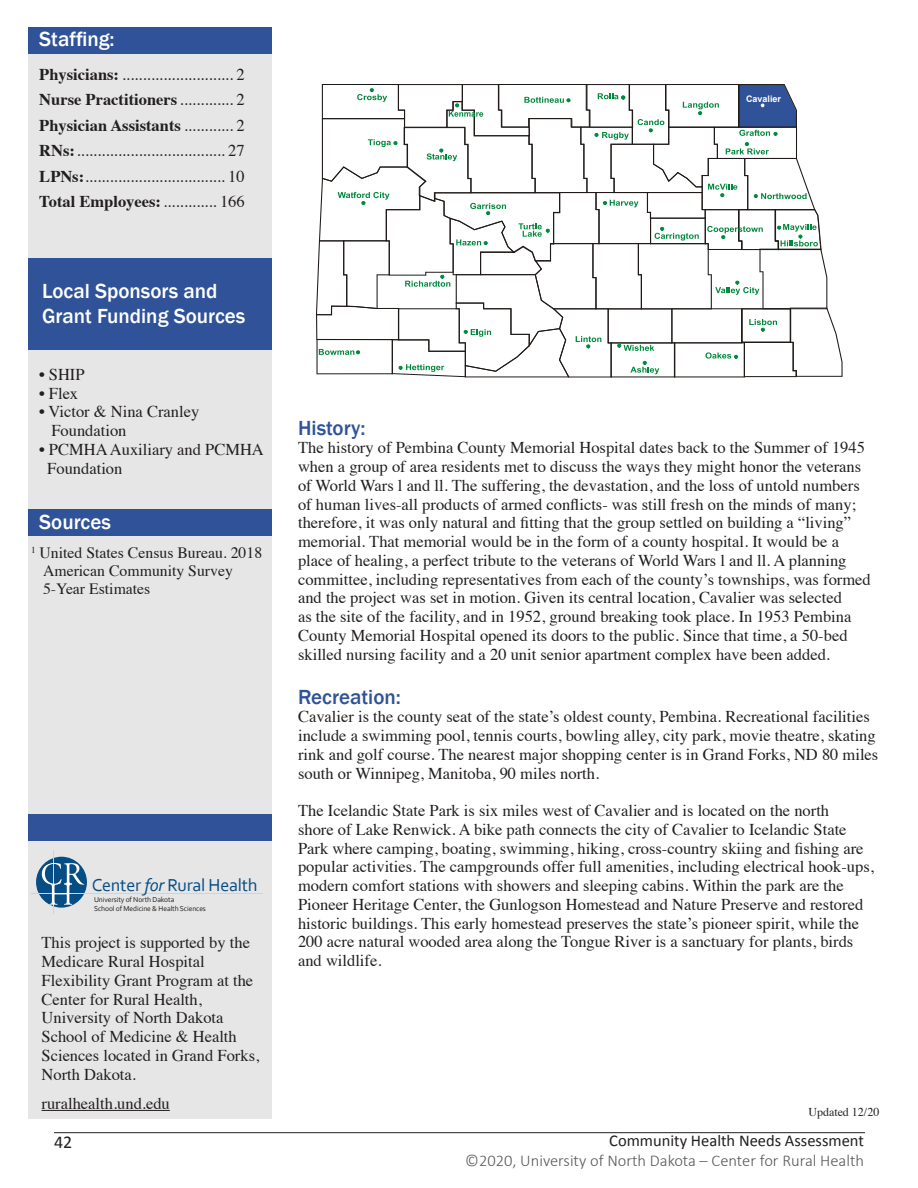
<style>
.page{position:relative;width:918px;height:1188px;background:#fff}
.page>*{position:absolute;margin:0;border:0;box-sizing:border-box;transform-origin:0 0}
.t1{font:500 21px/25.2px "Franklin Gothic";color:#fff}
.t2{font:500 21px "Franklin Gothic";color:#2f5298}
.t3{font:18.15px "Corbel";letter-spacing:-.015em;color:#064d85}
.t4{font:18px "Calibri";color:#231f20}
.t5{font:16.5px/18.8px "Times";color:#231f20}
.t6{font:700 16.5px "Times";color:#231f20}
.t7{font:300 16.5px "Calibri";color:#57585a}
.t8{font:16.5px "Calibri";color:#231f20}
.t9{font:15.75px/18px "Times";color:#231f20}
.t10{font:12px "Times";color:#231f20}
.t11{font:700 9px "Arial";color:#fff}
.t12{font:7.5px/9px "Corbel";letter-spacing:-.015em;color:#231f20}
.s1{font-weight:700}
.s2{font-weight:400}
.s3{font-style:italic}
</style>
<div class="page">
<hr style="left:54px;top:1132px;width:811px;height:1px;background:#231f20">
<div style="left:28px;top:27px;width:243px;height:1092px;background:#e6e6e6"></div>
<div style="left:28px;top:27px;width:243px;height:27px;background:#2f5298"></div>
<div style="left:28px;top:258px;width:243px;height:91px;background:#2f5298"></div>
<div style="left:36px;top:857px;width:51px;height:51px;background:#064d85;border-radius:50%"></div>
<hr style="left:53px;top:850px;width:1px;height:64px;background:#d1d2d4">
<hr style="left:31px;top:893px;width:232px;height:1px;background:#d1d2d4">
<svg style="left:42px;top:863px;width:42px;height:42px"></svg>
<div style="left:28px;top:814px;width:243px;height:28px;background:#2f5298"></div>
<hr style="left:42px;top:1110px;width:128px;height:1px;background:#231f20">
<svg style="left:316px;top:84px;width:527px;height:293px"></svg>
<div style="left:28px;top:509px;width:243px;height:27px;background:#2f5298"></div>
<p class="t1" style="left:39px;top:27px;width:77px">Staffing:</p>
<p class="t5" style="left:39px;top:64px;width:207px"><span class="s1">Physicians:</span> ........................... 2</p>
<p class="t6" style="left:39px;top:84px;width:207px">Nurse Practitioners<span class="s2">............. 2</span></p>
<p class="t6" style="left:39px;top:110px;width:207px">Physician Assistants <span class="s2">............ 2</span></p>
<p class="t5" style="left:39px;top:140px;width:207px"><span class="s1">RNs:</span>.................................... 27</p>
<p class="t5" style="left:39px;top:166px;width:207px"><span class="s1">LPNs:</span>.................................. 10</p>
<p class="t5" style="left:39px;top:191px;width:207px"><span class="s1">Total Employees:</span>............. 166</p>
<p class="t1" style="left:42px;top:279px;width:205px">Local Sponsors and<br>Grant Funding Sources</p>
<p class="t5" style="left:39px;top:364px;width:47px">• SHIP</p>
<p class="t5" style="left:39px;top:382px;width:41px">• Flex</p>
<p class="t5" style="left:39px;top:401px;width:162px">• Victor &amp; Nina Cranley</p>
<p class="t5" style="left:51px;top:420px;width:77px">Foundation</p>
<p class="t5" style="left:39px;top:439px;width:226px">• PCMHA Auxiliary and PCMHA</p>
<p class="t5" style="left:47px;top:457px;width:77px">Foundation</p>
<p class="t1" style="left:39px;top:509px;width:73px">Sources</p>
<p class="t9" style="left:43px;top:542px;width:221px;text-indent:-12px"><sup>1</sup> United States Census Bureau. 2018<br>American Community Survey<br>5-Year Estimates</p>
<p class="t3" style="left:92px;top:873px;width:167px">Center <span class="s3">for</span> Rural Health</p>
<p class="t12" style="left:94px;top:895px;width:113px">University of North Dakota<br>School of Medicine &amp; Health Sciences</p>
<p class="t5" style="left:42px;top:932px;width:210px">This project is supported by the<br>Medicare Rural Hospital</p>
<p class="t5" style="left:42px;top:970px;width:213px">Flexibility Grant Program at the<br>Center for Rural Health,</p>
<p class="t5" style="left:42px;top:1007px;width:219px">University of North Dakota<br>School of Medicine &amp; Health<br>Sciences located in Grand Forks,<br>North Dakota.</p>
<p class="t5" style="left:42px;top:1093px;width:130px">ruralhealth.und.edu</p>
<p class="t4" style="left:54px;top:1130px;width:20px">42</p>
<p class="t11" style="left:746px;top:93px;width:37px">Cavalier</p>
<p class="t2" style="left:298px;top:415px;width:69px">History:</p>
<p class="t5" style="left:298px;top:437px;width:574px">The history of Pembina County Memorial Hospital dates back to the Summer of 1945 when a group of area residents met to discuss the ways they might honor the veterans of World Wars l and ll. The suffering, the devastation, and the loss of untold numbers of human lives-all products of armed conflicts- was still fresh on the minds of many; therefore, it was only natural and fitting that the group settled on building a “living” memorial. That memorial would be in the form of a county hospital. It would be a place of healing, a perfect tribute to the veterans of World Wars l and ll. A planning committee, including representatives from each of the county’s townships, was formed and the project was set in motion. Given its central location, Cavalier was selected<br>as the site of the facility, and in 1952, ground breaking took place. In 1953 Pembina County Memorial Hospital opened its doors to the public. Since that time, a 50-bed skilled nursing facility and a 20 unit senior apartment complex have been added.</p>
<p class="t2" style="left:298px;top:684px;width:104px">Recreation:</p>
<p class="t5" style="left:298px;top:706px;width:582px">Cavalier is the county seat of the state’s oldest county, Pembina. Recreational facilities include a swimming pool, tennis courts, bowling alley, city park, movie theatre, skating rink and golf course. The nearest major shopping center is in Grand Forks, ND 80 miles south or Winnipeg, Manitoba, 90 miles north.</p>
<p class="t5" style="left:298px;top:800px;width:577px">The Icelandic State Park is six miles west of Cavalier and is located on the north<br>shore of Lake Renwick. A bike path connects the city of Cavalier to Icelandic State Park where camping, boating, swimming, hiking, cross-country skiing and fishing are popular activities. The campgrounds offer full amenities, including electrical hook-ups, modern comfort stations with showers and sleeping cabins. Within the park are the Pioneer Heritage Center, the Gunlogson Homestead and Nature Preserve and restored historic buildings. This early homestead preserves the state’s pioneer spirit, while the 200 acre natural wooded area along the Tongue River is a sanctuary for plants, birds and wildlife.</p>
<p class="t10" style="left:808px;top:1101px;width:72px">Updated 12/20</p>
<p class="t8" style="left:609px;top:1130px;width:256px">Community Health Needs Assessment</p>
<p class="t7" style="left:465px;top:1150px;width:400px">©2020, University of North Dakota – Center for Rural Health</p>
</div>
